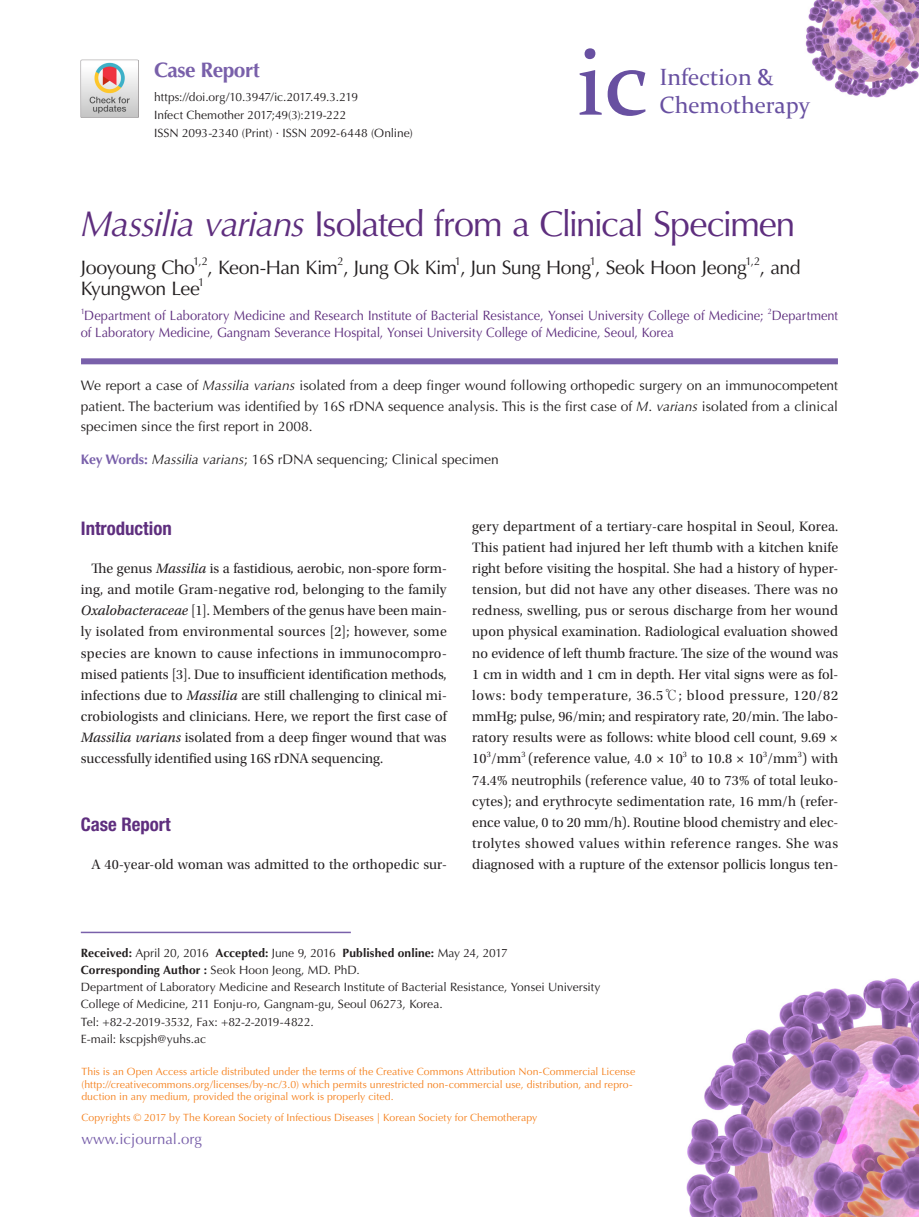
<style>
.page{position:relative;width:919px;height:1217px;background:#fff}
.page>*{position:absolute;margin:0;border:0;box-sizing:border-box;transform-origin:0 0}
.영문_타이틀{font:36px "Optima LT Std";letter-spacing:-.04em;color:#5e2e7e}
.t1{font:23.55px "Constantia";color:#6850a1}
.t2{font:700 21px "Optima LT Std";letter-spacing:-.025em;color:#7960aa}
.저자명{font:19.5px "Optima LT Std";letter-spacing:-.025em;color:#231f20}
.본문_타이틀_1{font:700 condensed 18.75px "Helvetica Neue";color:#5e2e7e}
.t3{font:15px "Optima LT Std";color:#7960aa}
.본문{font:14.25px/21.1px "Utopia Std Subh";letter-spacing:.005em;color:#231f20;text-align:justify}
.초록_영문{font:13.8px/20.2px "Optima LT Std";color:#231f20;text-align:justify}
.저자_소속{font:13.5px "Optima LT Std";color:#5e2e7e;scale:.95 1}
.저자_소속_교신저자{font:12px/17.2px "Optima LT Std";color:#231f20}
.저자_소속_교신저자-2{font:700 12px "Optima LT Std";letter-spacing:.01em;color:#231f20}
.저자_소속_교신저자-3{font:12px "Optima LT Std";letter-spacing:-.025em;color:#231f20}
.저자명-2{font:11.4px "Optima LT Std";color:#231f20}
.t4{font:10.5px/13.5px "Optima LT Std";letter-spacing:.005em;color:#f58220}
.본문-2{font:8.25px "Utopia Std Subh";color:#231f20}
.저자_소속-2{font:7.8px "Optima LT Std";color:#5e2e7e;scale:.95 1}
.s1{font-style:italic}
.s2{font-weight:700;color:#7960aa}
.s3{font-family:"Utopia Std";font-style:italic}
.s4{font-family:"Batang"}
.s5{font-family:"Utopia Std Bold Subh"}
.s6{font-weight:400}
.s7{font-weight:700}
</style>
<div class="page">
<img style="left:686px;top:978px;width:232px;height:238px">
<img style="left:805px;top:0;width:113px;height:98px">
<svg style="left:579px;top:48px;width:66px;height:68px"></svg>
<div style="left:81px;top:358px;width:756px;height:6px;background:#7960aa"></div>
<hr style="left:81px;top:931px;width:270px;height:1px;background:#7960aa">
<img style="left:81px;top:60px;width:58px;height:57px">
<p class="t2" style="left:154px;top:57px;width:107px">Case Report</p>
<p class="저자_소속_교신저자" style="left:154px;top:89px;width:205px">https://doi.org/10.3947/ic.2017.49.3.219</p>
<p class="저자_소속_교신저자" style="left:154px;top:107px;width:194px">Infect Chemother 2017;49(3):219-222</p>
<p class="저자_소속_교신저자" style="left:154px;top:125px;width:260px">ISSN 2093-2340 (Print) · ISSN 2092-6448 (Online)</p>
<p class="t1" style="left:659px;top:61px;width:115px">Infection &amp;</p>
<p class="t1" style="left:659px;top:89px;width:152px">Chemotherapy</p>
<p class="영문_타이틀" style="left:80px;top:203px;width:716px"><span class="s1">Massilia varians</span> Isolated from a Clinical Specimen</p>
<p class="저자명" style="left:81px;top:256px;width:116px">Jooyoung Cho</p>
<p class="저자명-2" style="left:193px;top:254px;width:16px">1,2</p>
<p class="저자명" style="left:207px;top:256px;width:540px">, Keon-Han Kim , Jung Ok Kim , Jun Sung Hong , Seok Hoon Jeong</p>
<p class="저자명-2" style="left:337px;top:254px;width:8px">2</p>
<p class="저자명-2" style="left:455px;top:254px;width:8px">1</p>
<p class="저자명-2" style="left:589px;top:254px;width:8px">1</p>
<p class="저자명-2" style="left:745px;top:254px;width:16px">1,2</p>
<p class="저자명" style="left:759px;top:256px;width:42px">, and</p>
<p class="저자명" style="left:81px;top:277px;width:120px">Kyungwon Lee</p>
<p class="저자명-2" style="left:198px;top:275px;width:8px">1</p>
<p class="저자_소속-2" style="left:81px;top:306px;width:6px">1</p>
<p class="저자_소속" style="left:84px;top:307px;width:716px">Department of Laboratory Medicine and Research Institute of Bacterial Resistance, Yonsei University College of Medicine;</p>
<p class="저자_소속-2" style="left:768px;top:306px;width:6px">2</p>
<p class="저자_소속" style="left:771px;top:307px;width:71px">Department</p>
<p class="저자_소속" style="left:81px;top:325px;width:625px">of Laboratory Medicine, Gangnam Severance Hospital, Yonsei University College of Medicine, Seoul, Korea</p>
<p class="초록_영문" style="left:81px;top:376px;width:758px">We report a case of <span class="s1">Massilia varians</span> isolated from a deep finger wound following orthopedic surgery on an immunocompetent patient. The bacterium was identified by 16S rDNA sequence analysis. This is the first case of <span class="s1">M</span>. <span class="s1">varians</span> isolated from a clinical specimen since the first report in 2008.</p>
<p class="초록_영문" style="left:81px;top:449px;width:419px"><span class="s2">Key Words:</span> <span class="s1">Massilia varians</span>; 16S rDNA sequencing; Clinical specimen</p>
<p class="본문_타이틀_1" style="left:81px;top:516px;width:92px">Introduction</p>
<p class="본문" style="left:81px;top:558px;width:367px;text-indent:11px">The genus <span class="s3">Massilia</span> is a fastidious, aerobic, non-spore form&shy;ing, and motile Gram-negative rod, belonging to the family <span class="s3">Oxalobacteraceae</span> [1]. Members of the genus have been main&shy;ly isolated from environmental sources [2]; however, some species are known to cause infections in immunocompro&shy;mised patients [3]. Due to insufficient identification methods, infections due to <span class="s3">Massilia</span> are still challenging to clinical mi&shy;crobiologists and clinicians. Here, we report the first case of <span class="s3">Massilia varians</span> isolated from a deep finger wound that was successfully identified using 16S rDNA sequencing.</p>
<p class="본문_타이틀_1" style="left:81px;top:813px;width:91px">Case Report</p>
<p class="본문" style="left:91px;top:854px;width:357px">A 40-year-old woman was admitted to the orthopedic sur-</p>
<p class="본문" style="left:472px;top:515px;width:367px">gery department of a tertiary-care hospital in Seoul, Korea.<br>This patient had injured her left thumb with a kitchen knife right before visiting the hospital. She had a history of hyper&shy;tension, but did not have any other diseases. There was no redness, swelling, pus or serous discharge from her wound upon physical examination. Radiological evaluation showed no evidence of left thumb fracture. The size of the wound was 1 cm in width and 1 cm in depth. Her vital signs were as fol&shy;lows: body temperature, 36.5<span class="s4">℃</span>; blood pressure, 120/82 mmHg; pulse, 96/min; and respiratory rate, 20/min. The labo&shy;ratory results were as follows: white blood cell count, 9.69 <span class="s5">× </span>10 /mm</p>
<p class="본문-2" style="left:763px;top:749px;width:6px">3</p>
<p class="본문-2" style="left:797px;top:749px;width:6px">3</p>
<p class="본문" style="left:472px;top:769px;width:367px">74.4% neutrophils (reference value, 40 to 73% of total leuko&shy;cytes); and erythrocyte sedimentation rate, 16 mm/h (refer&shy;ence value, 0 to 20 mm/h). Routine blood chemistry and elec&shy;trolytes showed values within reference ranges. She was diagnosed with a rupture of the extensor pollicis longus ten-</p>
<p class="본문-2" style="left:487px;top:749px;width:6px">3</p>
<p class="본문-2" style="left:521px;top:749px;width:6px">3</p>
<p class="본문" style="left:528px;top:748px;width:156px">(reference value, 4.0 <span class="s5">×</span> 10</p>
<p class="본문-2" style="left:683px;top:749px;width:6px">3</p>
<p class="본문" style="left:691px;top:748px;width:148px">to 10.8 <span class="s5">×</span> 10 /mm ) with</p>
<p class="저자_소속_교신저자-2" style="left:81px;top:945px;width:428px">Received: <span class="s6">April 20, 2016</span> Accepted: <span class="s6">June 9, 2016</span> Published online: <span class="s6">May 24, 2017</span></p>
<p class="저자_소속_교신저자" style="left:81px;top:961px;width:280px"><span class="s7">Corresponding Author :</span> Seok Hoon Jeong, MD. PhD.</p>
<p class="저자_소속_교신저자" style="left:81px;top:978px;width:521px">Department of Laboratory Medicine and Research Institute of Bacterial Resistance, Yonsei University<br>College of Medicine, 211 Eonju-ro, Gangnam-gu, Seoul 06273, Korea.</p>
<p class="저자_소속_교신저자-3" style="left:81px;top:1014px;width:234px">Tel: +82-2-2019-3532, Fax: +82-2-2019-4822.</p>
<p class="저자_소속_교신저자" style="left:81px;top:1030px;width:127px">E-mail: kscpjsh@yuhs.ac</p>
<p class="t4" style="left:81px;top:1064px;width:555px">This is an Open Access article distributed under the terms of the Creative Commons Attribution Non-Commercial License (http://creativecommons.org/licenses/by-nc/3.0) which permits unrestricted non-commercial use, distribution, and repro-</p>
<p class="t4" style="left:81px;top:1089px;width:314px">duction in any medium, provided the original work is properly cited.</p>
<p class="t4" style="left:81px;top:1110px;width:457px">Copyrights © 2017 by The Korean Society of Infectious Diseases | Korean Society for Chemotherapy</p>
<p class="t3" style="left:81px;top:1129px;width:122px">www.icjournal.org</p>
</div>
